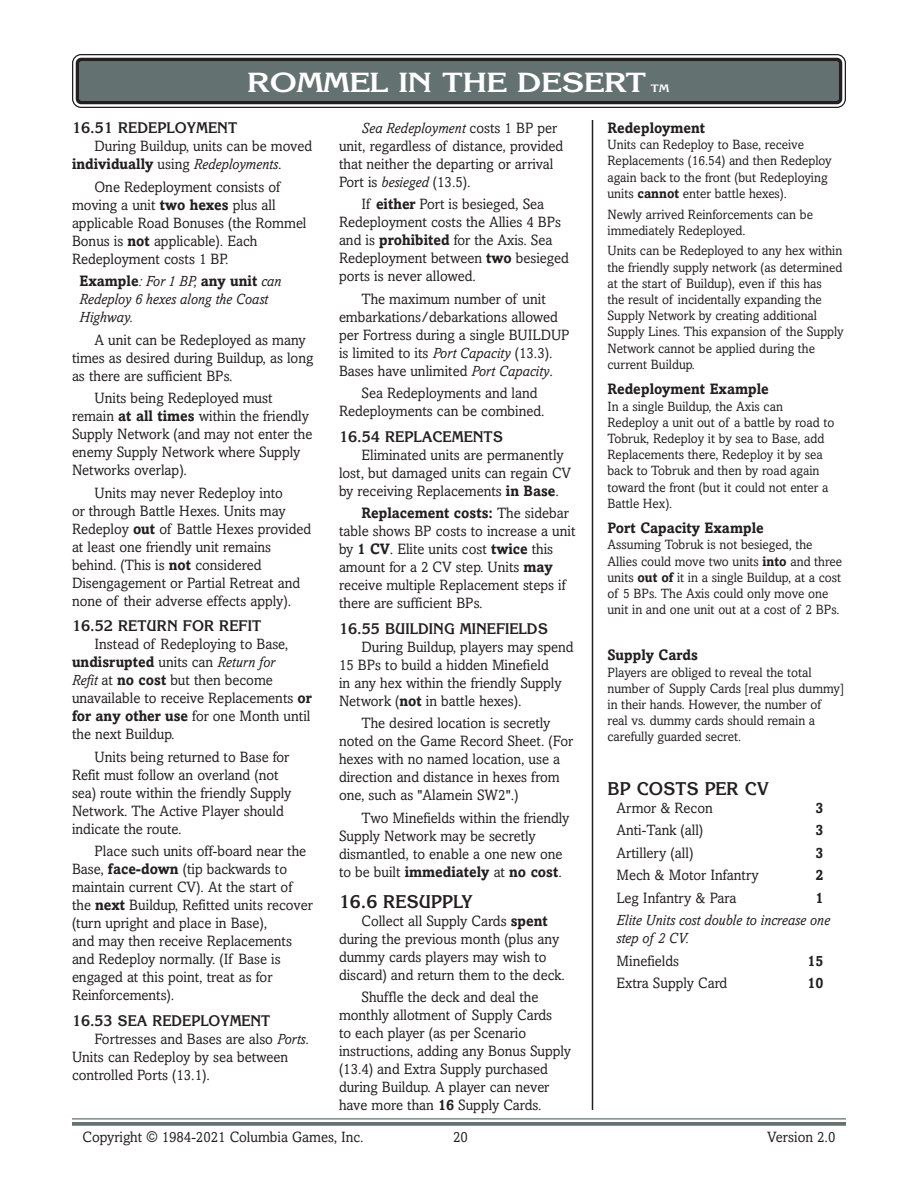
<style>
.page{position:relative;width:918px;height:1188px;background:#fff}
.page>*{position:absolute;margin:0;border:0;box-sizing:border-box;transform-origin:0 0}
.t1{font:700 27px "Korinna";letter-spacing:-.02em;color:#fff;scale:1.2 1}
.Heading_2{font:700 18px "Korinna";color:#231f20;scale:.95 1}
.Bullet{font:15px/18px "Amasis";color:#231f20;scale:.95 1}
.t2{font:italic 15px/18px "Amasis";color:#231f20;scale:.95 1}
.Heading_4{font:700 15px "Korinna";color:#231f20;scale:.95 1}
.Sidebar_Head{font:700 15px "Amasis";color:#231f20;scale:.95 1}
.Heading_4-2{font:700 15px "Korinna";color:#231f20;scale:.94 1}
.Bullet-2{font:700 15px "Amasis";color:#231f20;scale:.95 1}
.Sidebar{font:13.5px/16.2px "Amasis";color:#231f20;scale:.95 1}
.t3{font:700 10.5px "Korinna";color:#fff;scale:1.2 1}
.s1{font-weight:700}
.s2{font-style:italic}
.s3{font-weight:700;font-style:normal}
.s4{font-style:inherit}
</style>
<div class="page">
<div style="left:76px;top:58px;width:766px;height:46px;background:#637271;border-radius:5px"></div>
<div style="left:72px;top:54px;width:774px;height:54px;border:8px solid #fff;border-radius:5px"></div>
<div style="left:72px;top:54px;width:774px;height:54px;border:1px solid #231f20;border-radius:9px"></div>
<div style="left:76px;top:58px;width:766px;height:46px;border:4px solid #231f20;border-radius:4px"></div>
<hr style="left:72px;top:1118px;width:774px;height:2px;background:#637271">
<svg style="left:72px;top:1122px;width:774px;height:4px;fill:#637271"></svg>
<hr style="left:592px;top:120px;width:1px;height:990px;background:#231f20">
<p class="t1" style="left:247px;top:66px;width:334px">ROMMEL IN THE DESERT</p>
<p class="t3" style="left:651px;top:82px;width:17px">TM</p>
<p class="Sidebar_Head" style="left:608px;top:119px;width:104px">Redeployment</p>
<p class="Sidebar" style="left:608px;top:137px;width:238px">Units can Redeploy to Base, receive Replacements (16.54) and then Redeploy again back to the front (but Redeploying units <span class="s1">cannot</span> enter battle hexes).</p>
<p class="Sidebar" style="left:608px;top:206px;width:218px">Newly arrived Reinforcements can be immediately Redeployed.</p>
<p class="Sidebar" style="left:608px;top:243px;width:250px">Units can be Redeployed to any hex within the friendly supply network (as determined at the start of Buildup), even if this has<br>the result of incidentally expanding the Supply Network by creating additional Supply Lines. This expansion of the Supply Network cannot be applied during the current Buildup.</p>
<p class="Sidebar_Head" style="left:608px;top:380px;width:171px">Redeployment Example</p>
<p class="Sidebar" style="left:608px;top:398px;width:240px">In a single Buildup, the Axis can Redeploy a unit out of a battle by road to Tobruk, Redeploy it by sea to Base, add Replacements there, Redeploy it by sea back to Tobruk and then by road again toward the front (but it could not enter a Battle Hex).</p>
<p class="Sidebar_Head" style="left:608px;top:519px;width:166px">Port Capacity Example</p>
<p class="Sidebar" style="left:608px;top:537px;width:249px">Assuming Tobruk is not besieged, the Allies could move two units <span class="s1">into</span> and three units <span class="s1">out of</span> it in a single Buildup, at a cost of 5 BPs. The Axis could only move one unit in and one unit out at a cost of 2 BPs.</p>
<p class="Sidebar_Head" style="left:608px;top:646px;width:97px">Supply Cards</p>
<p class="Sidebar" style="left:608px;top:664px;width:250px">Players are obliged to reveal the total number of Supply Cards [real plus dummy] in their hands. However, the number of real vs. dummy cards should remain a carefully guarded secret.</p>
<p class="Heading_2" style="left:608px;top:777px;width:172px">BP COSTS PER CV</p>
<p class="Bullet" style="left:616px;top:798px;width:103px">Armor &amp; Recon</p>
<p class="Bullet-2" style="left:815px;top:798px;width:10px">3</p>
<p class="Bullet" style="left:616px;top:821px;width:93px">Anti-Tank (all)</p>
<p class="Bullet-2" style="left:815px;top:821px;width:10px">3</p>
<p class="Bullet" style="left:616px;top:843px;width:82px">Artillery (all)</p>
<p class="Bullet-2" style="left:815px;top:843px;width:10px">3</p>
<p class="Bullet" style="left:616px;top:866px;width:151px">Mech &amp; Motor Infantry</p>
<p class="Bullet-2" style="left:815px;top:866px;width:10px">2</p>
<p class="Bullet" style="left:616px;top:888px;width:128px">Leg Infantry &amp; Para</p>
<p class="Bullet-2" style="left:815px;top:888px;width:10px">1</p>
<p class="t2" style="left:616px;top:911px;width:226px">Elite Units cost double to increase one step of 2 CV.</p>
<p class="Bullet" style="left:616px;top:951px;width:67px">Minefields</p>
<p class="Bullet-2" style="left:807px;top:951px;width:18px">15</p>
<p class="Bullet" style="left:616px;top:974px;width:118px">Extra Supply Card</p>
<p class="Bullet-2" style="left:807px;top:974px;width:18px">10</p>
<p class="Bullet" style="left:339px;top:119px;width:238px;text-indent:22px"><span class="s2">Sea Redeployment</span> costs 1 BP per unit, regardless of distance, provided that neither the departing or arrival Port is <span class="s2">besieged</span> (13.5).</p>
<p class="Bullet" style="left:339px;top:195px;width:244px;text-indent:22px">If <span class="s1">either</span> Port is besieged, Sea<br>Redeployment costs the Allies 4 BPs and is <span class="s1">prohibited</span> for the Axis. Sea<br>Redeployment between <span class="s1">two</span> besieged ports is never allowed.</p>
<p class="Bullet" style="left:339px;top:290px;width:244px;text-indent:22px">The maximum number of unit embarkations/debarkations allowed per Fortress during a single BUILDUP is limited to its <span class="s2">Port Capacity</span> (13.3).<br>Bases have unlimited <span class="s2">Port Capacity</span>.</p>
<p class="Bullet" style="left:339px;top:384px;width:218px;text-indent:22px">Sea Redeployments and land<br>Redeployments can be combined.</p>
<p class="Heading_4" style="left:339px;top:427px;width:174px">16.54 REPLACEMENTS</p>
<p class="Bullet" style="left:339px;top:446px;width:246px;text-indent:22px">Eliminated units are permanently lost, but damaged units can regain CV by receiving Replacements <span class="s1">in Base</span>.</p>
<p class="Bullet" style="left:339px;top:504px;width:250px;text-indent:22px"><span class="s1">Replacement costs:</span> The sidebar table shows BP costs to increase a unit by <span class="s1">1 CV</span>. Elite units cost <span class="s1">twice</span> this amount for a 2 CV step. Units <span class="s1">may </span>receive multiple Replacement steps if there are sufficient BPs.</p>
<p class="Heading_4" style="left:339px;top:619px;width:221px">16.55 BUILDING MINEFIELDS</p>
<p class="Bullet" style="left:339px;top:638px;width:248px;text-indent:22px">During Buildup, players may spend 15 BPs to build a hidden Minefield<br>in any hex within the friendly Supply Network (<span class="s1">not</span> in battle hexes).</p>
<p class="Bullet" style="left:339px;top:714px;width:248px;text-indent:22px">The desired location is secretly noted on the Game Record Sheet. (For hexes with no named location, use a direction and distance in hexes from one, such as "Alamein SW2".)</p>
<p class="Bullet" style="left:339px;top:809px;width:244px;text-indent:22px">Two Minefields within the friendly Supply Network may be secretly dismantled, to enable a one new one to be built <span class="s1">immediately</span> at <span class="s1">no cost</span>.</p>
<p class="Heading_2" style="left:339px;top:890px;width:142px">16.6 RESUPPLY</p>
<p class="Bullet" style="left:339px;top:911px;width:239px;text-indent:22px">Collect all Supply Cards <span class="s1">spent </span>during the previous month (plus any dummy cards players may wish to discard) and return them to the deck.</p>
<p class="Bullet" style="left:339px;top:988px;width:246px;text-indent:22px">Shuffle the deck and deal the monthly allotment of Supply Cards<br>to each player (as per Scenario instructions, adding any Bonus Supply (13.4) and Extra Supply purchased during Buildup. A player can never have more than <span class="s1">16</span> Supply Cards.</p>
<p class="Heading_4" style="left:72px;top:119px;width:175px">16.51 REDEPLOYMENT</p>
<p class="Bullet" style="left:72px;top:137px;width:254px;text-indent:22px">During Buildup, units can be moved <span class="s1">individually</span> using <span class="s2">Redeployments</span>.</p>
<p class="Bullet" style="left:72px;top:178px;width:248px;text-indent:22px">One Redeployment consists of moving a unit <span class="s1">two hexes</span> plus all applicable Road Bonuses (the Rommel<br>Bonus is <span class="s1">not</span> applicable). Each<br>Redeployment costs 1 BP.</p>
<p class="t2" style="left:80px;top:272px;width:214px"><span class="s3">Example</span>: For 1 BP, <span class="s3">any unit</span> can<br>Redeploy 6 hexes along the Coast<br>Highway.</p>
<p class="Bullet" style="left:72px;top:331px;width:256px;text-indent:22px">A unit can be Redeployed as many times as desired during Buildup, as long as there are sufficient BPs.</p>
<p class="Bullet" style="left:72px;top:389px;width:255px;text-indent:22px">Units being Redeployed must remain <span class="s1">at all times</span> within the friendly<br>Supply Network (and may not enter the enemy Supply Network where Supply<br>Networks overlap).</p>
<p class="Bullet" style="left:72px;top:484px;width:253px;text-indent:22px">Units may never Redeploy into<br>or through Battle Hexes. Units may Redeploy <span class="s1">out</span> of Battle Hexes provided at least one friendly unit remains behind. (This is <span class="s1">not</span> considered Disengagement or Partial Retreat and none of their adverse effects apply).</p>
<p class="Heading_4" style="left:72px;top:617px;width:201px">16.52 RETURN FOR <span class="s4">REFIT</span></p>
<p class="Bullet" style="left:72px;top:635px;width:254px;text-indent:22px">Instead of Redeploying to Base, <span class="s1">undisrupted</span> units can <span class="s2">Return for<br>Refit</span> at <span class="s1">no cost</span> but then become unavailable to receive Replacements <span class="s1">or for any other use</span> for one Month until the next Buildup.</p>
<p class="Bullet" style="left:72px;top:748px;width:232px;text-indent:22px">Units being returned to Base for<br>Refit must follow an overland (not sea) route within the friendly Supply<br>Network. The Active Player should indicate the route.</p>
<p class="Bullet" style="left:72px;top:842px;width:255px;text-indent:22px">Place such units off-board near the Base, <span class="s1">face-down</span> (tip backwards to maintain current CV). At the start of the <span class="s1">next</span> Buildup, Refitted units recover (turn upright and place in Base),<br>and may then receive Replacements and Redeploy normally. (If Base is engaged at this point, treat as for Reinforcements).</p>
<p class="Heading_4-2" style="left:72px;top:1011px;width:212px">16.53 SEA REDEPLOYMENT</p>
<p class="Bullet" style="left:72px;top:1030px;width:251px;text-indent:22px">Fortresses and Bases are also <span class="s2">Ports</span>.<br>Units can Redeploy by sea between controlled Ports (13.1).</p>
<p class="Bullet" style="left:82px;top:1128px;width:297px">Copyright © 1984-2021 Columbia Games, Inc.</p>
<p class="Bullet" style="left:453px;top:1128px;width:17px">20</p>
<p class="Bullet" style="left:767px;top:1128px;width:73px">Version 2.0</p>
</div>
